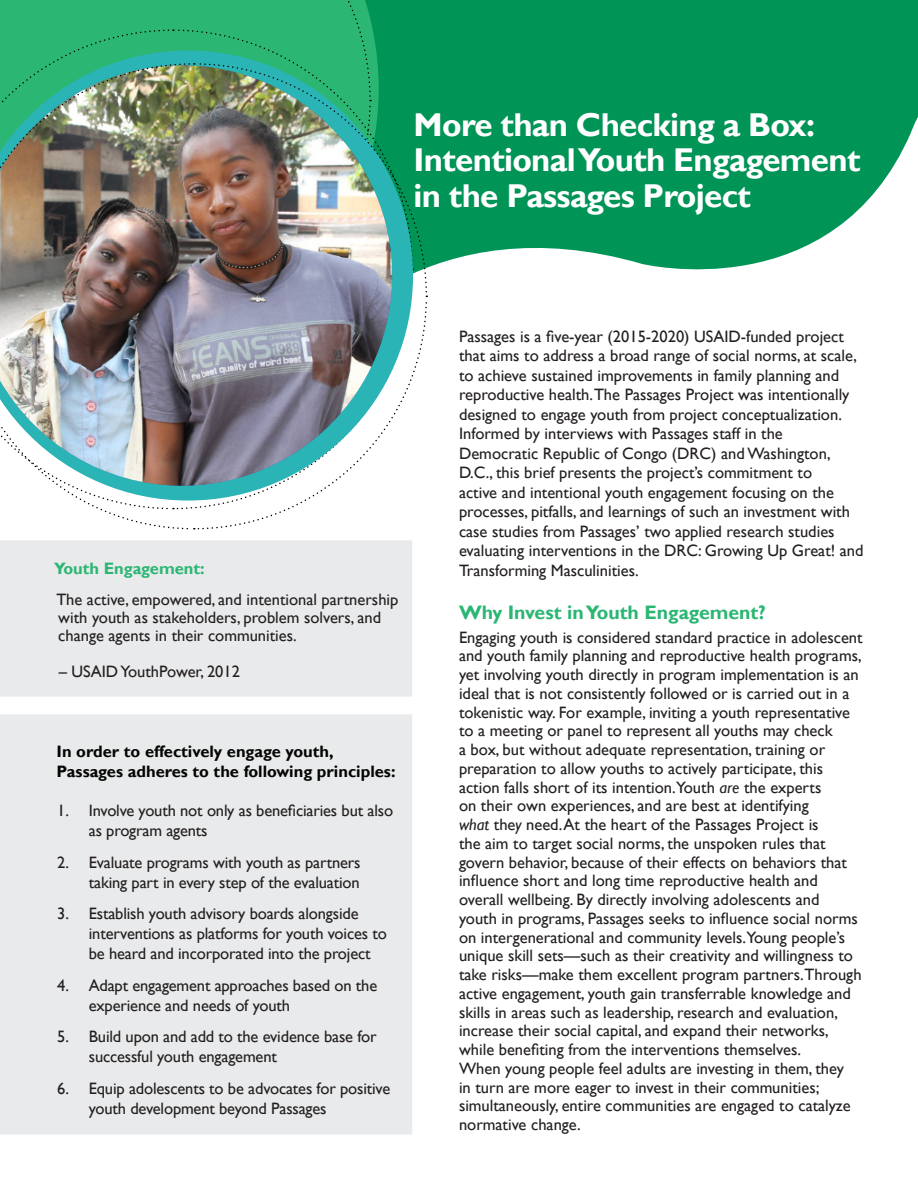
<style>
.page{position:relative;width:918px;height:1188px;background:#fff}
.page>*{position:absolute;margin:0;border:0;box-sizing:border-box;transform-origin:0 0}
.t1{font:700 33px "Gill Sans";letter-spacing:-.02em;color:#fff}
.Subhead{font:700 19.5px "Gill Sans";color:#2bb673}
.Body{font:16.5px/18.8px "Gill Sans";color:#231f20}
.t2{font:700 16.5px "Gill Sans";color:#040503}
.t3{font:700 16.5px "Gill Sans";color:#2bb673}
.s1{font-style:italic}
</style>
<div class="page">
<svg style="left:379px;top:0;width:539px;height:297px;fill:#009457"></svg>
<div style="left:0;top:714px;width:412px;height:421px;background:#e9eaeb"></div>
<div style="left:0;top:540px;width:412px;height:157px;background:#e9eaeb"></div>
<svg style="left:197px;top:297px;width:230px;height:233px"></svg>
<svg style="left:372px;top:62px;width:56px;height:231px;background:#2aa47d"></svg>
<img style="left:0;top:0;width:372px;height:510px">
<p class="t1" style="left:414px;top:105px;width:403px">More than Checking a Box:</p>
<p class="t1" style="left:414px;top:140px;width:448px">Intentional Youth Engagement</p>
<p class="t1" style="left:414px;top:176px;width:339px">in the Passages Project</p>
<p class="t3" style="left:54px;top:559px;width:152px">Youth Engagement:</p>
<p class="Body" style="left:56px;top:591px;width:344px;line-height:18px">The active, empowered, and intentional partnership with youth as stakeholders, problem solvers, and change agents in their communities.</p>
<p class="Body" style="left:59px;top:663px;width:183px">– USAID YouthPower, 2012</p>
<p class="t2" style="left:57px;top:742px;width:279px">In order to effectively engage youth,</p>
<p class="t2" style="left:57px;top:762px;width:340px">Passages adheres to the following principles:</p>
<p class="Body" style="left:89px;top:801px;width:306px;line-height:19.8px;text-indent:-32px">1. Involve youth not only as beneficiaries but also as program agents</p>
<p class="Body" style="left:57px;top:853px;width:305px;line-height:19.8px;text-align:right">2. Evaluate programs with youth as partners taking part in every step of the evaluation</p>
<p class="Body" style="left:89px;top:904px;width:300px;line-height:19.8px;text-indent:-32px">3. Establish youth advisory boards alongside interventions as platforms for youth voices to be heard and incorporated into the project</p>
<p class="Body" style="left:89px;top:976px;width:290px;line-height:19.8px;text-indent:-32px">4. Adapt engagement approaches based on the experience and needs of youth</p>
<p class="Body" style="left:89px;top:1027px;width:289px;line-height:19.8px;text-indent:-32px">5. Build upon and add to the evidence base for successful youth engagement</p>
<p class="Body" style="left:89px;top:1079px;width:303px;line-height:19.8px;text-indent:-32px">6. Equip adolescents to be advocates for positive youth development beyond Passages</p>
<p class="Body" style="left:459px;top:327px;width:406px;line-height:19.5px">Passages is a five-year (2015-2020) USAID-funded project that aims to address a broad range of social norms, at scale, to achieve sustained improvements in family planning and reproductive health.The Passages Project was intentionally designed to engage youth from project conceptualization.<br>Informed by interviews with Passages staff in the Democratic Republic of Congo (DRC) and Washington, D.C., this brief presents the project’s commitment to<br>active and intentional youth engagement focusing on the processes, pitfalls, and learnings of such an investment with case studies from Passages’ two applied research studies evaluating interventions in the DRC: Growing Up Great! and Transforming Masculinities.</p>
<p class="Subhead" style="left:459px;top:601px;width:308px">Why Invest in Youth Engagement?</p>
<p class="Body" style="left:459px;top:628px;width:405px">Engaging youth is considered standard practice in adolescent and youth family planning and reproductive health programs, yet involving youth directly in program implementation is an ideal that is not consistently followed or is carried out in a tokenistic way. For example, inviting a youth representative to a meeting or panel to represent all youths may check<br>a box, but without adequate representation, training or preparation to allow youths to actively participate, this action falls short of its intention.Youth <span class="s1">are</span> the experts<br>on their own experiences, and are best at identifying<br><span class="s1">what</span> the<span class="s1">y</span> need. At the heart of the Passages Project is<br>the aim to target social norms, the unspoken rules that govern behavior, because of their effects on behaviors that influence short and long time reproductive health and overall wellbeing. By directly involving adolescents and<br>youth in programs, Passages seeks to influence social norms on intergenerational and community levels.Young people’s unique skill sets—such as their creativity and willingness to take risks—make them excellent program partners.Through active engagement, youth gain transferrable knowledge and skills in areas such as leadership, research and evaluation, increase their social capital, and expand their networks, while benefiting from the interventions themselves.<br>When young people feel adults are investing in them, they<br>in turn are more eager to invest in their communities; simultaneously, entire communities are engaged to catalyze normative change.</p>
</div>
